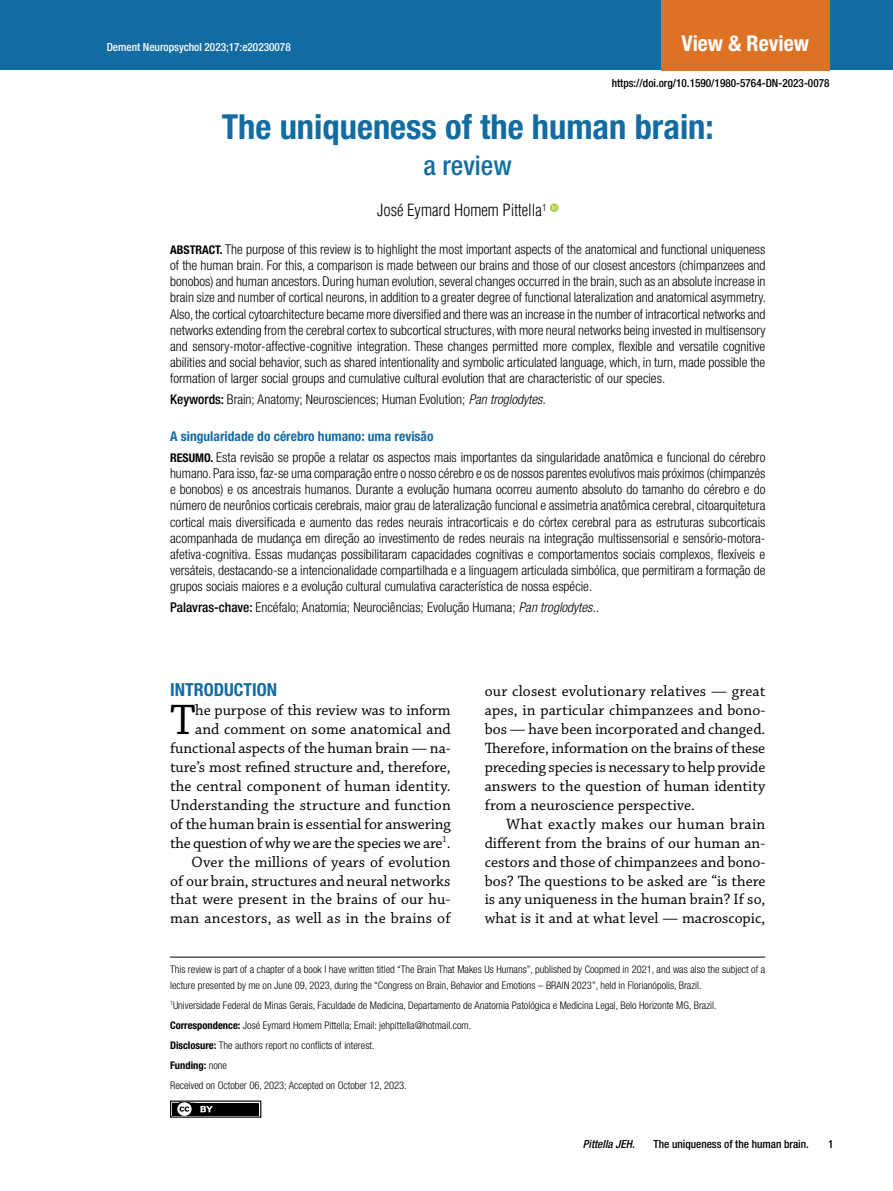
<style>
.page{position:relative;width:893px;height:1191px;background:#fff}
.page>*{position:absolute;margin:0;border:0;box-sizing:border-box;transform-origin:0 0}
.t1{font:44.85px "Chaparral Pro";color:#000}
.t2{font:700 condensed 34.5px "Helvetica Neue LT Std";color:#126ca2}
.t3{font:500 condensed 27px "Helvetica Neue LT Std";color:#126ca2}
.t4{font:700 condensed 21.75px "Helvetica Neue LT Std";color:#fff}
.t5{font:700 condensed 18px "Helvetica Neue LT Std";color:#126ca2}
.t6{font:300 condensed 16.5px "Helvetica LT Std";color:#000}
.t7{font:15.75px/18.9px "Chaparral Pro";color:#000;text-align:justify}
.t8{font:300 condensed 13.5px/16.2px "Helvetica Neue LT Std";color:#000;text-align:justify}
.t9{font:500 condensed 11.25px "Helvetica Neue LT Std";color:#000}
.t10{font:500 condensed 11.25px "Helvetica Neue LT Std";color:#fff}
.t11{font:italic 500 condensed 11.25px "Helvetica Neue LT Std";color:#000}
.t12{font:300 condensed 10.5px/20px "Helvetica Neue LT Std";color:#000}
.s1{font-weight:700;font-size:12px}
.s2{font-weight:500}
.s3{font-style:italic}
.s4{font-weight:700;color:#126ca2}
.s5{font-weight:700}
</style>
<div class="page">
<div style="left:0;top:0;width:893px;height:70px;background:#126ca2"></div>
<div style="left:661px;top:0;width:168px;height:70px;background:#dd7225"></div>
<div style="left:170px;top:1100px;width:91px;height:17px;border:1px solid #000"></div>
<div style="left:172px;top:1102px;width:87px;height:13px;background:#000"></div>
<svg style="left:172px;top:1102px;width:41px;height:13px"></svg>
<svg style="left:550px;top:203px;width:8px;height:9px"></svg>
<svg style="left:552px;top:205px;width:5px;height:5px"></svg>
<hr style="left:170px;top:956px;width:595px;height:1px;background:#000">
<p class="t10" style="left:107px;top:41px;width:186px">Dement Neuropsychol 2023;17:e20230078</p>
<h3 class="t4" style="left:681px;top:31px;width:129px">View &amp; Review</h3>
<p class="t9" style="left:612px;top:76px;width:219px">https://doi.org/10.1590/1980-5764-DN-2023-0078</p>
<h2 class="t2" style="left:222px;top:106px;width:494px">The uniqueness of the human brain:</h2>
<h3 class="t3" style="left:424px;top:150px;width:90px">a review</h3>
<p class="t6" style="left:377px;top:200px;width:171px">José Eymard Homem Pittella<sup>1</sup></p>
<p class="t8" style="left:170px;top:241px;width:597px"><span class="s1">ABSTRACT.</span> The purpose of this review is to highlight the most important aspects of the anatomical and functional uniqueness of the human brain. For this, a comparison is made between our brains and those of our closest ancestors (chimpanzees and bonobos) and human ancestors. During human evolution, several changes occurred in the brain, such as an absolute increase in brain size and number of cortical neurons, in addition to a greater degree of functional lateralization and anatomical asymmetry.<br>Also, the cortical cytoarchitecture became more diversified and there was an increase in the number of intracortical networks and networks extending from the cerebral cortex to subcortical structures, with more neural networks being invested in multisensory and sensory-motor-affective-cognitive integration. These changes permitted more complex, flexible and versatile cognitive abilities and social behavior, such as shared intentionality and symbolic articulated language, which, in turn, made possible the formation of larger social groups and cumulative cultural evolution that are characteristic of our species.</p>
<p class="t8" style="left:170px;top:391px;width:377px"><span class="s2">Keywords:</span> Brain; Anatomy; Neurosciences; Human Evolution; <span class="s3">Pan troglodytes.</span></p>
<p class="t8" style="left:170px;top:426px;width:597px;line-height:20.4px"><span class="s4">A singularidade do cérebro humano: uma revisão<br></span><span class="s1">RESUMO.</span> Esta revisão se propõe a relatar os aspectos mais importantes da singularidade anatômica e funcional do cérebro</p>
<p class="t8" style="left:170px;top:465px;width:597px">humano. Para isso, faz-se uma comparação entre o nosso cérebro e os de nossos parentes evolutivos mais próximos (chimpanzés e bonobos) e os ancestrais humanos. Durante a evolução humana ocorreu aumento absoluto do tamanho do cérebro e do número de neurônios corticais cerebrais, maior grau de lateralização funcional e assimetria anatômica cerebral, citoarquitetura cortical mais diversificada e aumento das redes neurais intracorticais e do córtex cerebral para as estruturas subcorticais acompanhada de mudança em direção ao investimento de redes neurais na integração multissensorial e sensório-motora&shy;afetiva-cognitiva. Essas mudanças possibilitaram capacidades cognitivas e comportamentos sociais complexos, flexíveis e versáteis, destacando-se a intencionalidade compartilhada e a linguagem articulada simbólica, que permitiram a formação de grupos sociais maiores e a evolução cultural cumulativa característica de nossa espécie.</p>
<p class="t8" style="left:170px;top:599px;width:430px"><span class="s2">Palavras-chave:</span> Encéfalo; Anatomia; Neurociências; Evolução Humana; <span class="s3">Pan troglodytes.</span>.</p>
<h3 class="t5" style="left:170px;top:679px;width:108px">INTRODUCTION</h3>
<h1 class="t1" style="left:170px;top:695px;width:27px">T</h1>
<p class="t7" style="left:485px;top:682px;width:282px">our closest evolutionary relatives — great apes, in particular chimpanzees and bono&shy;bos — have been incorporated and changed.<br>Therefore, information on the brains of these preceding species is necessary to help provide answers to the question of human identity from a neuroscience perspective.</p>
<p class="t7" style="left:485px;top:815px;width:282px;text-indent:21px">What exactly makes our human brain different from the brains of our human an&shy;cestors and those of chimpanzees and bono&shy;bos? The questions to be asked are “is there is any uniqueness in the human brain? If so, what is it and at what level — macroscopic,</p>
<p class="t12" style="left:170px;top:961px;width:597px;line-height:15.8px">This review is part of a chapter of a book I have written titled “The Brain That Makes Us Humans”, published by Coopmed in 2021, and was also the subject of a lecture presented by me on June 09, 2023, during the “Congress on Brain, Behavior and Emotions – BRAIN 2023”, held in Florianópolis, Brazil.</p>
<p class="t12" style="left:170px;top:995px;width:548px"><sup>1</sup>Universidade Federal de Minas Gerais, Faculdade de Medicina, Departamento de Anatomia Patológica e Medicina Legal, Belo Horizonte MG, Brazil.<br><span class="s5">Correspondence:</span> José Eymard Homem Pittella; Email: jehpittella@hotmail.com.<br><span class="s5">Disclosure:</span> The authors report no conflicts of interest.<br><span class="s5">Funding:</span> none<br>Received on October 06, 2023; Accepted on October 12, 2023.</p>
<p class="t7" style="left:170px;top:701px;width:282px;text-align:right">he purpose of this review was to inform and comment on some anatomical and functional aspects of the human brain — na&shy;ture’s most refined structure and, therefore, the central component of human identity.<br>Understanding the structure and function of the human brain is essential for answering the question of why we are the species we are<sup>1</sup>.<br>Over the millions of years of evolution<br>of our brain, structures and neural networks that were present in the brains of our hu&shy;man ancestors, as well as in the brains of</p>
<p class="t11" style="left:583px;top:1137px;width:53px">Pittella JEH.</p>
<p class="t9" style="left:653px;top:1137px;width:157px">The uniqueness of the human brain.</p>
<p class="t9" style="left:828px;top:1137px;width:7px">1</p>
</div>
